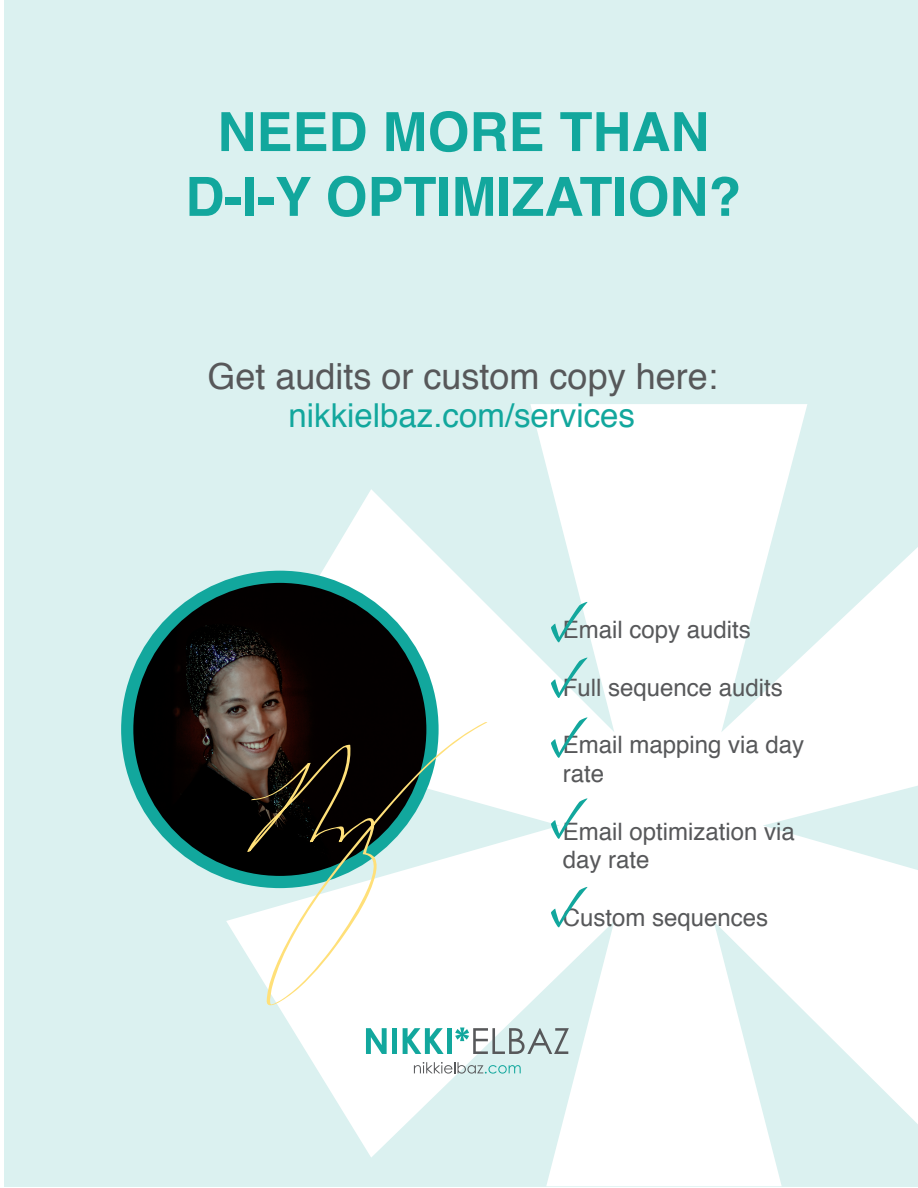
<style>
.page{position:relative;width:918px;height:1188px;background:#fff}
.page>*{position:absolute;margin:0;border:0;box-sizing:border-box;transform-origin:0 0}
.t1{font:italic 700 60px/57.8px "Minion Pro";color:#12a79d;text-align:justify}
.t2{font:700 54px/64.8px "Helvetica";color:#12a79d;text-align:center}
.t3{font:36px "Helvetica";color:#57585a}
.t4{font:33px "Helvetica";color:#12a79d}
.t5{font:24px/28.8px "Helvetica";color:#57585a}
</style>
<div class="page">
<div style="left:4px;top:0;width:914px;height:1187px;background:#dbf1f0"></div>
<svg style="left:226px;top:404px;width:692px;height:782px;fill:#fff"></svg>
<img style="left:127px;top:577px;width:305px;height:305px;border-radius:153px">
<div style="left:121px;top:571px;width:318px;height:317px;border:12px solid #12a79d;border-radius:50%"></div>
<svg style="left:247px;top:722px;width:242px;height:294px;background:#a6ada9"></svg>
<svg style="left:366px;top:1028px;width:21px;height:26px"></svg>
<div style="left:392px;top:1028px;width:5px;height:26px;background:#12a79d"></div>
<svg style="left:403px;top:1028px;width:41px;height:26px"></svg>
<div style="left:447px;top:1028px;width:5px;height:26px;background:#12a79d"></div>
<svg style="left:455px;top:1028px;width:114px;height:26px"></svg>
<svg style="left:414px;top:1062px;width:107px;height:12px"></svg>
<h2 class="t2" style="left:185px;top:100px;width:557px">NEED MORE THAN<br>D-I-Y OPTIMIZATION?</h2>
<h3 class="t3" style="left:208px;top:348px;width:512px">Get audits or custom copy here:</h3>
<h3 class="t4" style="left:289px;top:390px;width:348px">nikkielbaz.com/services</h3>
<h1 class="t1" style="left:549px;top:590px;width:42px">✓ ✓ ✓</h1>
<p class="t5" style="left:563px;top:616px;width:190px">Email copy audits</p>
<p class="t5" style="left:563px;top:673px;width:222px">Full sequence audits</p>
<p class="t5" style="left:563px;top:731px;width:243px">Email mapping via day rate</p>
<p class="t5" style="left:563px;top:817px;width:234px">Email optimization via day rate</p>
<p class="t5" style="left:563px;top:904px;width:207px">Custom sequences</p>
<h1 class="t1" style="left:549px;top:771px;width:42px;line-height:88.5px">✓ ✓</h1>
</div>
